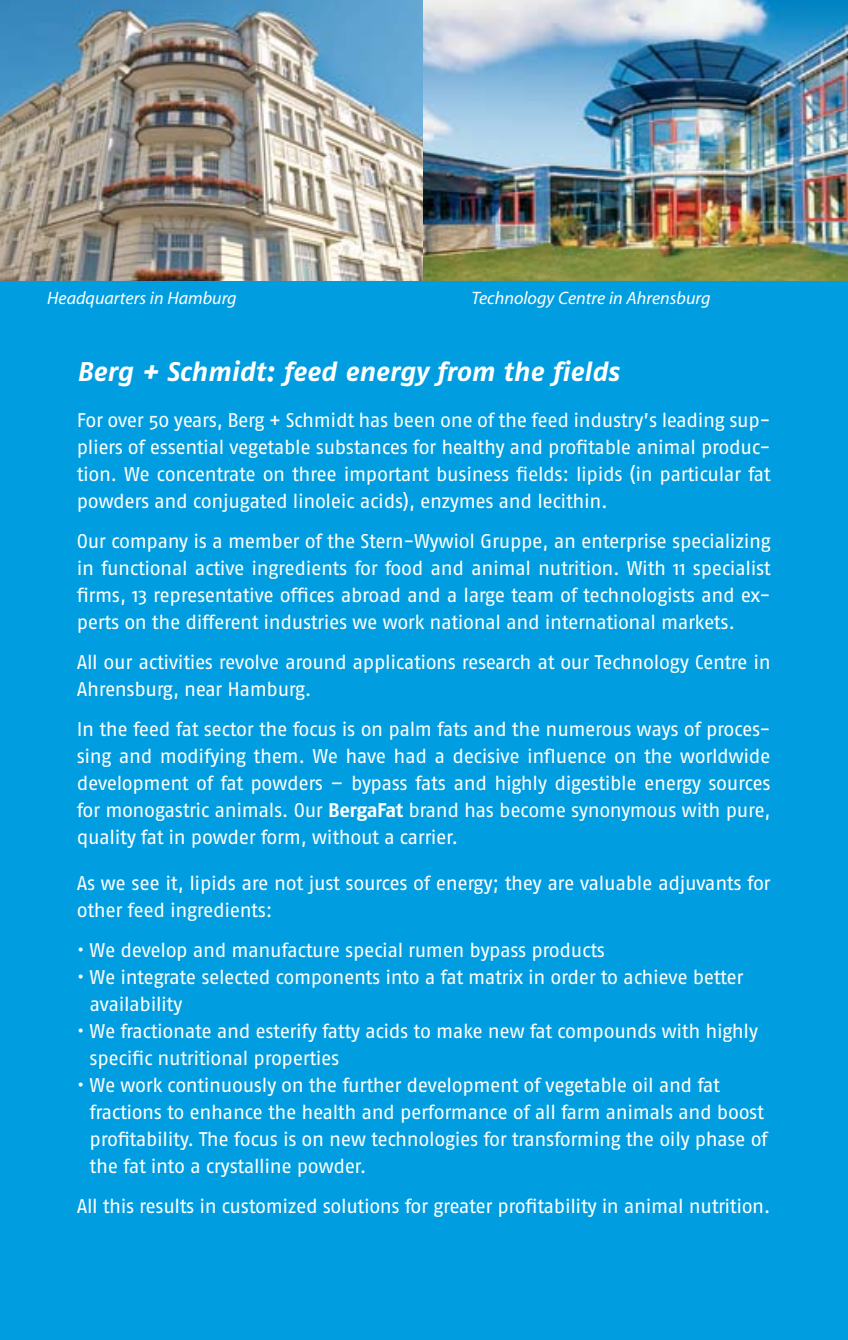
<style>
.page{position:relative;width:848px;height:1340px;background:#fff}
.page>*{position:absolute;margin:0;border:0;box-sizing:border-box;transform-origin:0 0}
.t1{font:italic 700 27px "Fago No";color:#fff}
.t2{font:19.8px/27px "Fago No";letter-spacing:-.02em;color:#fff}
.t3{font:italic 18px "Myriad";color:#fff}
.s1{font-weight:700}
</style>
<div class="page">
<div style="left:0;top:0;width:848px;height:1339px;background:#009ee0"></div>
<img style="left:0;top:0;width:848px;height:280px">
<p class="t3" style="left:47px;top:289px;width:191px">Headquarters in Hamburg</p>
<p class="t3" style="left:471px;top:289px;width:240px">Technology Centre in Ahrensburg</p>
<h1 class="t1" style="left:77px;top:355px;width:544px">Berg + Schmidt: feed energy from the fields</h1>
<p class="t2" style="left:77px;top:406px;width:695px;text-align:justify">For over 50 years, Berg + Schmidt has been one of the feed industry’s leading sup&shy;pliers of essential vegetable substances for healthy and profitable animal produc&shy;tion. We concentrate on three important business fields: lipids (in particular fat powders and conjugated linoleic acids), enzymes and lecithin.</p>
<p class="t2" style="left:77px;top:527px;width:695px;text-align:justify">Our company is a member of the Stern-Wywiol Gruppe, an enterprise specializing in functional active ingredients for food and animal nutrition. With 11 specialist firms, 13 representative offices abroad and a large team of technologists and ex&shy;perts on the different industries we work national and international markets.</p>
<p class="t2" style="left:77px;top:648px;width:695px">All our activities revolve around applications research at our Technology Centre in<br>Ahrensburg, near Hamburg.</p>
<p class="t2" style="left:77px;top:715px;width:695px;text-align:justify">In the feed fat sector the focus is on palm fats and the numerous ways of proces&shy;sing and modifying them. We have had a decisive influence on the worldwide development of fat powders – bypass fats and highly digestible energy sources for monogastric animals. Our <span class="s1">BergaFat</span> brand has become synonymous with pure, quality fat in powder form, without a carrier.</p>
<p class="t2" style="left:77px;top:869px;width:695px">As we see it, lipids are not just sources of energy; they are valuable adjuvants for other feed ingredients:</p>
<p class="t2" style="left:77px;top:936px;width:530px">• We develop and manufacture special rumen bypass products</p>
<p class="t2" style="left:90px;top:963px;width:655px;text-indent:-13px">• We integrate selected components into a fat matrix in order to achieve better availability</p>
<p class="t2" style="left:90px;top:1017px;width:670px;text-indent:-13px">• We fractionate and esterify fatty acids to make new fat compounds with highly specific nutritional properties</p>
<p class="t2" style="left:90px;top:1071px;width:679px;text-indent:-13px">• We work continuously on the further development of vegetable oil and fat fractions to enhance the health and performance of all farm animals and boost profitability. The focus is on new technologies for transforming the oily phase of the fat into a crystalline powder.</p>
<p class="t2" style="left:77px;top:1191px;width:695px">All this results in customized solutions for greater profitability in animal nutrition.</p>
</div>
